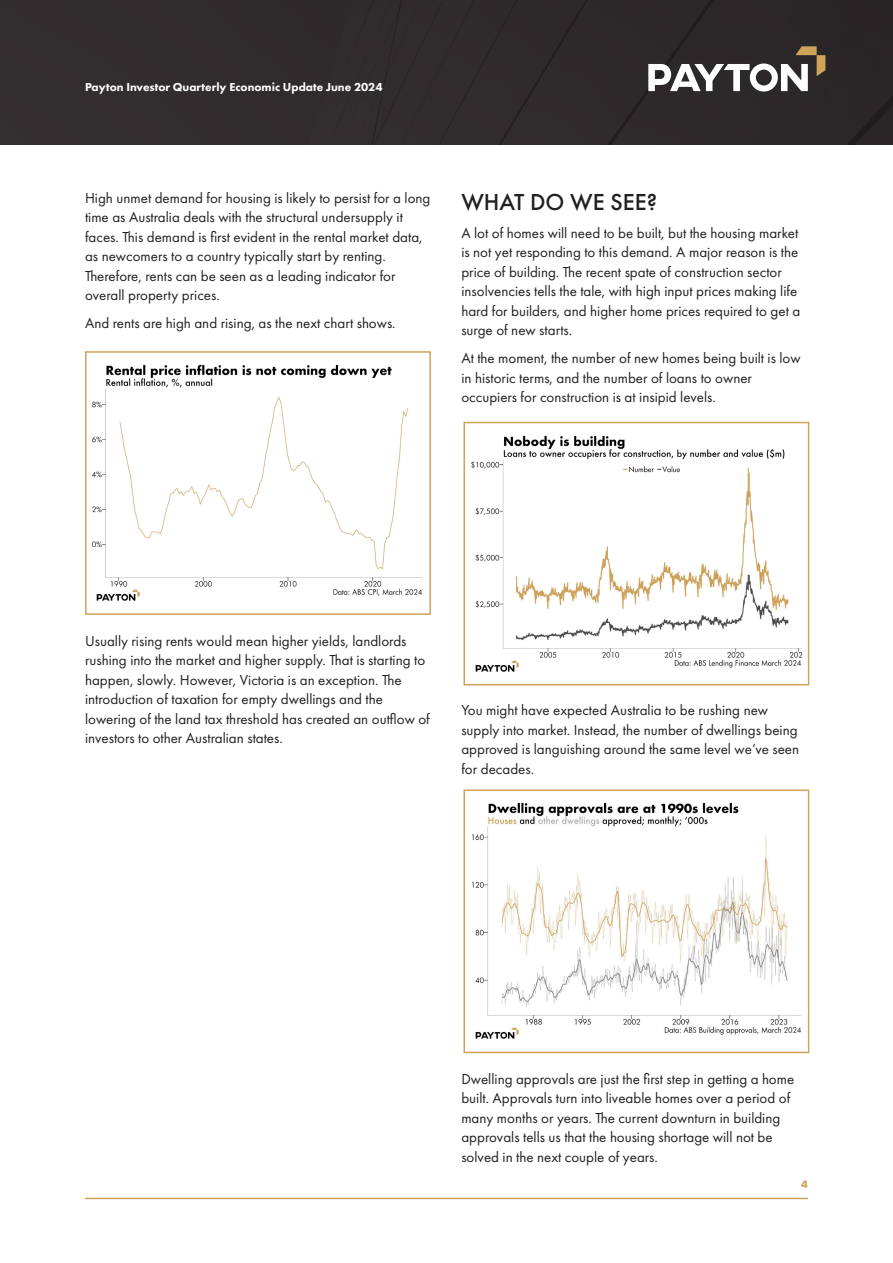
<style>
.page{position:relative;width:893px;height:1263px;background:#fff}
.page>*{position:absolute;margin:0;border:0;box-sizing:border-box;transform-origin:0 0}
.Headings{font:500 24px "Futura PT";color:#231f20}
.Body_Copy{font:15px/19.5px "Futura PT";color:#231f20}
.t1{font:800 12px "Futura PT";color:#fff}
.t2{font:700 11.25px "Futura PT";color:#cfa35a}
</style>
<div class="page">
<img style="left:471px;top:803px;width:331px;height:236px">
<div style="left:463px;top:789px;width:346px;height:264px;border:2px solid #cfa35a"></div>
<hr style="left:85px;top:1198px;width:723px;height:1px;background:#cfa35a">
<div style="left:0;top:0;width:893px;height:145px;background:#2f2b2c"></div>
<svg style="left:648px;top:46px;width:177px;height:46px"></svg>
<img style="left:471px;top:435px;width:331px;height:237px">
<div style="left:463px;top:422px;width:346px;height:263px;border:2px solid #cfa35a"></div>
<img style="left:91px;top:365px;width:332px;height:236px">
<div style="left:85px;top:351px;width:346px;height:264px;border:2px solid #cfa35a"></div>
<p class="t1" style="left:85px;top:79px;width:299px">Payton Investor Quarterly Economic Update June 2024</p>
<p class="Body_Copy" style="left:85px;top:188px;width:347px">High unmet demand for housing is likely to persist for a long time as Australia deals with the structural undersupply it faces. This demand is first evident in the rental market data, as newcomers to a country typically start by renting.<br>Therefore, rents can be seen as a leading indicator for overall property prices.</p>
<p class="Body_Copy" style="left:85px;top:313px;width:312px">And rents are high and rising, as the next chart shows.</p>
<p class="Headings" style="left:461px;top:187px;width:197px">WHAT DO WE SEE?</p>
<p class="Body_Copy" style="left:461px;top:223px;width:340px">A lot of homes will need to be built, but the housing market is not yet responding to this demand. A major reason is the price of building. The recent spate of construction sector insolvencies tells the tale, with high input prices making life hard for builders, and higher home prices required to get a surge of new starts.</p>
<p class="Body_Copy" style="left:461px;top:348px;width:341px">At the moment, the number of new homes being built is low in historic terms, and the number of loans to owner occupiers for construction is at insipid levels.</p>
<p class="Body_Copy" style="left:85px;top:631px;width:346px">Usually rising rents would mean higher yields, landlords rushing into the market and higher supply. That is starting to happen, slowly. However, Victoria is an exception. The introduction of taxation for empty dwellings and the lowering of the land tax threshold has created an outflow of investors to other Australian states.</p>
<p class="Body_Copy" style="left:461px;top:700px;width:339px">You might have expected Australia to be rushing new supply into market. Instead, the number of dwellings being approved is languishing around the same level we’ve seen for decades.</p>
<p class="Body_Copy" style="left:461px;top:1069px;width:334px">Dwelling approvals are just the first step in getting a home built. Approvals turn into liveable homes over a period of many months or years. The current downturn in building approvals tells us that the housing shortage will not be solved in the next couple of years.</p>
<p class="t2" style="left:801px;top:1177px;width:8px">4</p>
</div>
